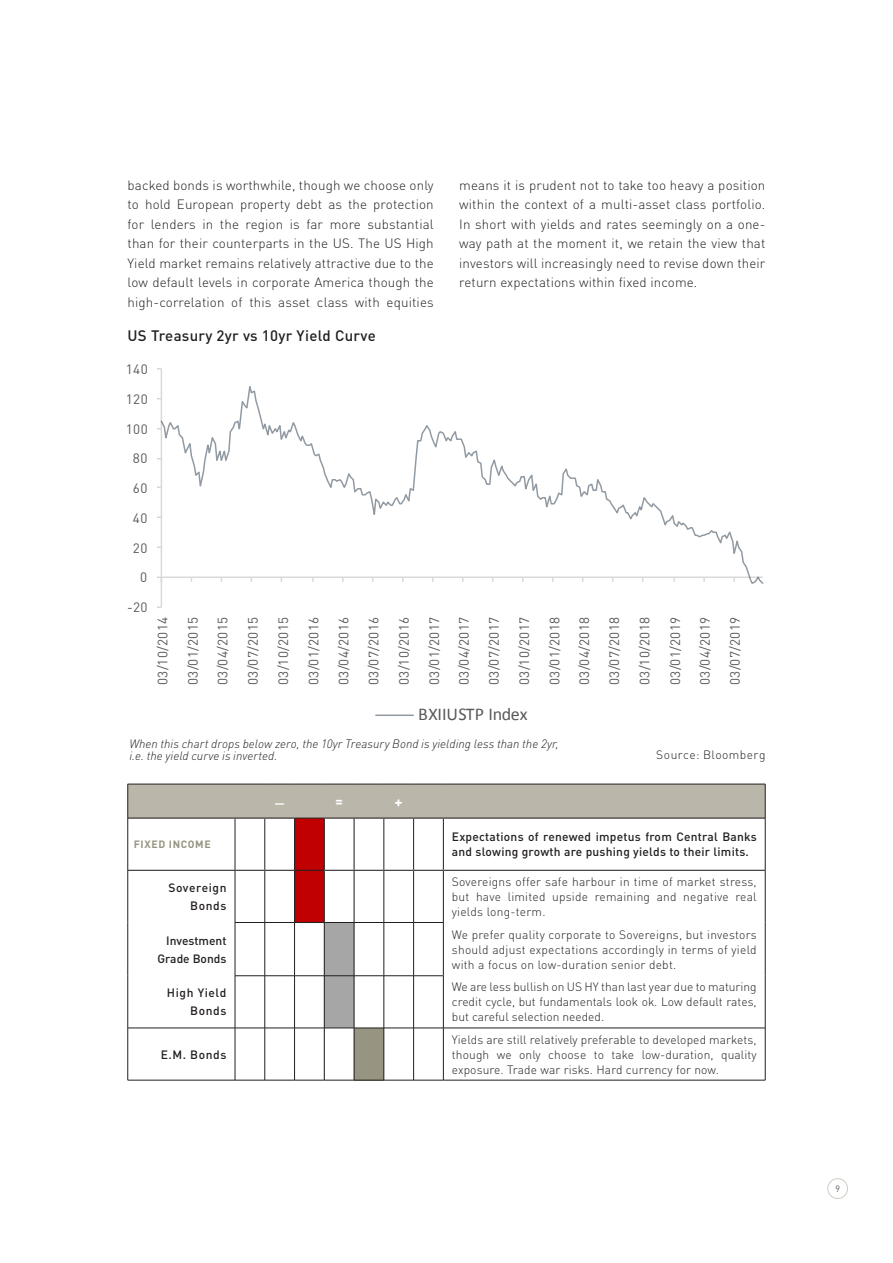
<style>
.page{position:relative;width:893px;height:1263px;background:#fff}
.page>*{position:absolute;margin:0;border:0;box-sizing:border-box;transform-origin:0 0}
.t1{font:18px "Calibri";color:#595959}
.black_title{font:500 15px "DINOT";letter-spacing:.02em;color:#231f20}
.whrite_right{font:700 15px "DINOT";color:#fff}
.t2{font:13.5px/29.7px "DINOT";letter-spacing:.035em;color:#595959}
.whrite_right-2{font:700 13.5px "DINOT";color:#fff}
.Content_gridded{font:300 13.35px/19.5px "DINOT";letter-spacing:.01em;color:#231f20;text-align:justify}
.Figures_right{font:300 12px/15px "DINOT";letter-spacing:.01em;color:#231f20;text-align:justify}
.Legend{font:italic 300 12px/12px "DINOT";letter-spacing:.005em;color:#231f20}
.Content{font:500 12px/15px "DINOT";letter-spacing:.02em;color:#231f20}
.content_75_01{font:500 12px/18px "DINOT";letter-spacing:.05em;color:#231f20;text-align:right}
.content_75_01-2{font:500 12px/18px "DINOT";color:#231f20;text-align:right}
.Legend-2{font:300 12px "DINOT";letter-spacing:.035em;color:#231f20}
.content_75_01-3{font:700 10.5px "DINOT";letter-spacing:.06em;color:#979481}
.t3{font:300 9px "DINOT";color:#231f20}
</style>
<div class="page">
<div style="left:827px;top:1178px;width:21px;height:21px;border:1px solid #979481;border-radius:50%"></div>
<svg style="left:157px;top:368px;width:607px;height:348px"></svg>
<hr style="left:127px;top:870px;width:1px;height:52px;background:#231f20">
<hr style="left:765px;top:870px;width:1px;height:52px;background:#231f20">
<hr style="left:127px;top:922px;width:1px;height:54px;background:#231f20">
<hr style="left:765px;top:922px;width:1px;height:54px;background:#231f20">
<hr style="left:127px;top:784px;width:1px;height:34px;background:#231f20">
<hr style="left:765px;top:784px;width:1px;height:34px;background:#231f20">
<hr style="left:127px;top:818px;width:1px;height:52px;background:#231f20">
<hr style="left:765px;top:818px;width:1px;height:52px;background:#231f20">
<hr style="left:127px;top:976px;width:1px;height:52px;background:#231f20">
<hr style="left:765px;top:976px;width:1px;height:52px;background:#231f20">
<hr style="left:127px;top:1028px;width:1px;height:52px;background:#231f20">
<hr style="left:765px;top:1028px;width:1px;height:52px;background:#231f20">
<svg style="left:128px;top:784px;width:637px;height:297px"></svg>
<hr style="left:324px;top:975px;width:30px;height:1px;background:#231f20">
<p class="Content_gridded" style="left:128px;top:175px;width:308px">backed bonds is worthwhile, though we choose only to hold European property debt as the protection for lenders in the region is far more substantial than for their counterparts in the US. The US High Yield market remains relatively attractive due to the low default levels in corporate America though the high-correlation of this asset class with equities</p>
<p class="Content_gridded" style="left:459px;top:175px;width:308px">means it is prudent not to take too heavy a position within the context of a multi-asset class portfolio.<br>In short with yields and rates seemingly on a one&shy;way path at the moment it, we retain the view that investors will increasingly need to revise down their return expectations within fixed income.</p>
<p class="black_title" style="left:128px;top:326px;width:250px">US Treasury 2yr vs 10yr Yield Curve</p>
<p class="t2" style="left:126px;top:354px;width:24px">140</p>
<p class="t2" style="left:126px;top:384px;width:24px">120</p>
<p class="t2" style="left:126px;top:414px;width:24px">100</p>
<p class="t2" style="left:133px;top:443px;width:16px">80</p>
<p class="t2" style="left:133px;top:473px;width:16px">60</p>
<p class="t2" style="left:133px;top:503px;width:16px">40</p>
<p class="t2" style="left:133px;top:533px;width:16px">20</p>
<p class="t2" style="left:140px;top:562px;width:9px">0</p>
<p class="t2" style="left:127px;top:592px;width:22px">-20</p>
<p class="t2" style="left:148px;top:685px;width:70px;rotate:-90deg">03/10/2014</p>
<p class="t2" style="left:178px;top:685px;width:70px;rotate:-90deg">03/01/2015<br>03/04/2015</p>
<p class="t2" style="left:238px;top:685px;width:70px;rotate:-90deg">03/07/2015</p>
<p class="t2" style="left:268px;top:685px;width:70px;rotate:-90deg">03/10/2015</p>
<p class="t2" style="left:298px;top:685px;width:70px;rotate:-90deg">03/01/2016</p>
<p class="t2" style="left:328px;top:685px;width:70px;rotate:-90deg">03/04/2016</p>
<p class="t2" style="left:358px;top:685px;width:70px;rotate:-90deg">03/07/2016</p>
<p class="t2" style="left:389px;top:685px;width:70px;rotate:-90deg">03/10/2016</p>
<p class="t2" style="left:419px;top:685px;width:70px;rotate:-90deg">03/01/2017<br>03/04/2017</p>
<p class="t2" style="left:479px;top:685px;width:70px;rotate:-90deg">03/07/2017</p>
<p class="t2" style="left:509px;top:685px;width:70px;rotate:-90deg">03/10/2017</p>
<p class="t2" style="left:540px;top:685px;width:70px;rotate:-90deg">03/01/2018<br>03/04/2018</p>
<p class="t2" style="left:599px;top:685px;width:70px;rotate:-90deg">03/07/2018</p>
<p class="t2" style="left:630px;top:685px;width:70px;rotate:-90deg">03/10/2018</p>
<p class="t2" style="left:660px;top:685px;width:70px;rotate:-90deg">03/01/2019<br>03/04/2019</p>
<p class="t2" style="left:720px;top:685px;width:70px;rotate:-90deg">03/07/2019</p>
<p class="t1" style="left:418px;top:702px;width:111px">BXIIUSTP Index</p>
<p class="Legend" style="left:129px;top:738px;width:431px">When this chart drops below zero, the 10yr Treasury Bond is yielding less than the 2yr, i.e. the yield curve is inverted.</p>
<p class="whrite_right" style="left:275px;top:786px;width:11px">_</p>
<p class="whrite_right-2" style="left:336px;top:792px;width:9px">=</p>
<p class="whrite_right" style="left:395px;top:791px;width:10px">+</p>
<p class="Legend-2" style="left:656px;top:748px;width:111px">Source: Bloomberg</p>
<p class="content_75_01-3" style="left:134px;top:837px;width:78px">FIXED INCOME</p>
<p class="Content" style="left:452px;top:829px;width:306px">Expectations of renewed impetus from Central Banks and slowing growth are pushing yields to their limits.</p>
<p class="content_75_01" style="left:168px;top:878px;width:60px">Sovereign<br>Bonds</p>
<p class="Figures_right" style="left:452px;top:874px;width:306px">Sovereigns offer safe harbour in time of market stress, but have limited upside remaining and negative real yields long-term.</p>
<p class="content_75_01-2" style="left:157px;top:931px;width:71px">Investment<br>Grade Bonds</p>
<p class="Figures_right" style="left:452px;top:927px;width:306px">We prefer quality corporate to Sovereigns, but investors should adjust expectations accordingly in terms of yield with a focus on low-duration senior debt.</p>
<p class="content_75_01" style="left:167px;top:984px;width:61px">High Yield<br>Bonds</p>
<p class="Figures_right" style="left:452px;top:979px;width:306px">We are less bullish on US HY than last year due to maturing credit cycle, but fundamentals look ok. Low default rates, but careful selection needed.</p>
<p class="content_75_01" style="left:161px;top:1045px;width:67px">E.M. Bonds</p>
<p class="Figures_right" style="left:452px;top:1032px;width:306px">Yields are still relatively preferable to developed markets, though we only choose to take low-duration, quality exposure. Trade war risks. Hard currency for now.</p>
<p class="t3" style="left:835px;top:1183px;width:6px">9</p>
</div>
